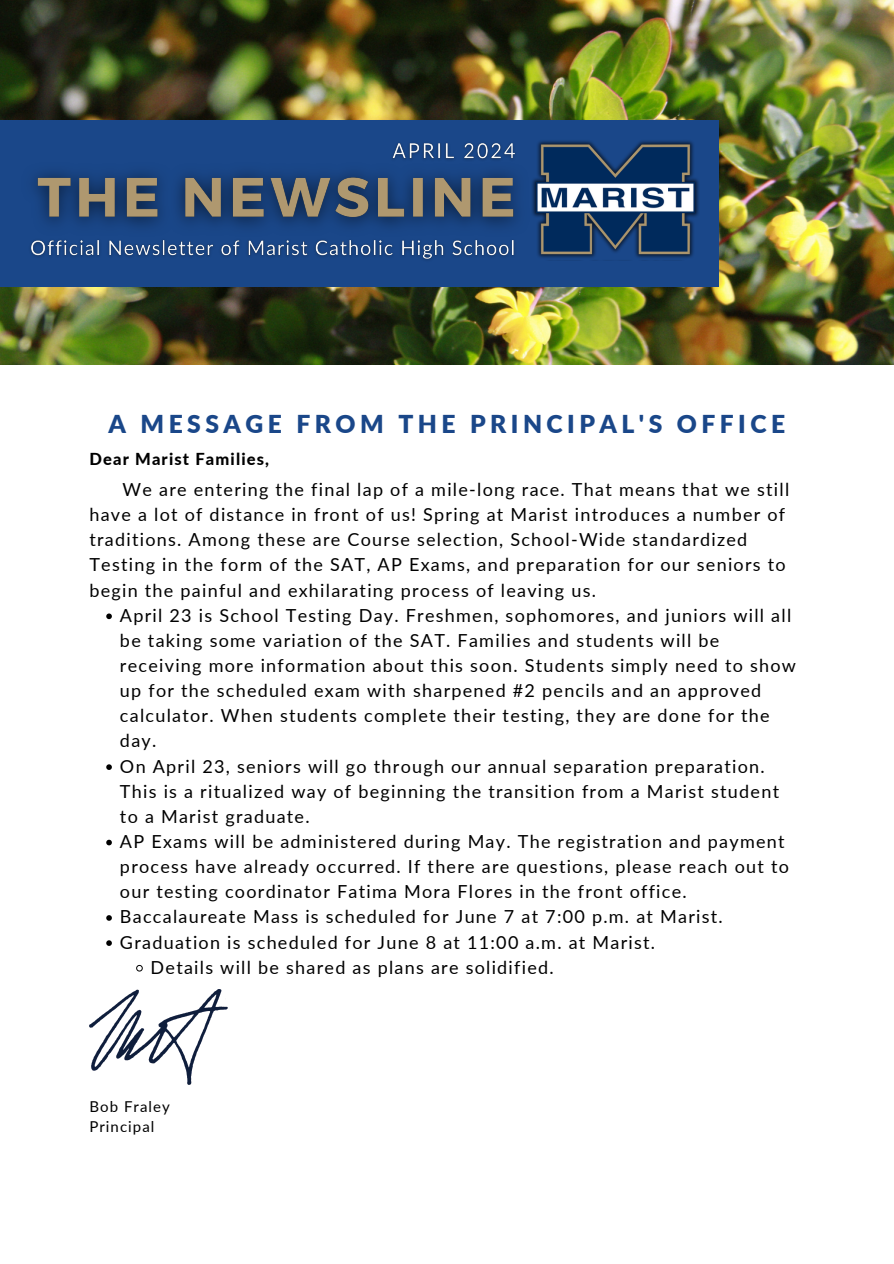
<style>
.page{position:relative;width:894px;height:1264px;background:#fff}
.page>*{position:absolute;margin:0;border:0;box-sizing:border-box;transform-origin:0 0}
.t1{font:900 24.6px "Lato";letter-spacing:.18em;color:#1a4789}
.t2{font:18px/25.2px "Lato";letter-spacing:.07em;color:#000}
.t3{font:800 16.5px "Lato";letter-spacing:.07em;color:#000}
.t4{font:15px/20.2px "Lato";letter-spacing:.07em;color:#000}
</style>
<div class="page">
<img style="left:0;top:0;width:893px;height:364px">
<div style="left:0;top:120px;width:718px;height:166px;background:#1a4789"></div>
<img style="left:34px;top:172px;width:484px;height:55px">
<img style="left:392px;top:143px;width:123px;height:17px">
<img style="left:30px;top:240px;width:485px;height:20px">
<img style="left:532px;top:141px;width:167px;height:117px">
<svg style="left:106px;top:613px;width:6px;height:6px"></svg>
<svg style="left:106px;top:764px;width:6px;height:6px"></svg>
<svg style="left:106px;top:839px;width:6px;height:6px"></svg>
<svg style="left:106px;top:915px;width:6px;height:5px"></svg>
<svg style="left:106px;top:940px;width:6px;height:5px"></svg>
<svg style="left:136px;top:965px;width:7px;height:6px"></svg>
<img style="left:89px;top:989px;width:139px;height:95px">
<p class="t1" style="left:108px;top:409px;width:678px">A MESSAGE FROM THE PRINCIPAL'S OFFICE</p>
<h2 class="t3" style="left:89px;top:449px;width:181px">Dear Marist Families,</h2>
<h2 class="t2" style="left:89px;top:476px;width:701px;text-indent:33px">We are entering the final lap of a mile-long race. That means that we still have a lot of distance in front of us! Spring at Marist introduces a number of traditions. Among these are Course selection, School-Wide standardized Testing in the form of the SAT, AP Exams, and preparation for our seniors to begin the painful and exhilarating process of leaving us.</h2>
<h4 class="t2" style="left:120px;top:602px;width:677px">April 23 is School Testing Day. Freshmen, sophomores, and juniors will all be taking some variation of the SAT. Families and students will be receiving more information about this soon. Students simply need to show up for the scheduled exam with sharpened #2 pencils and an approved calculator. When students complete their testing, they are done for the day.</h4>
<p class="t2" style="left:120px;top:753px;width:660px">On April 23, seniors will go through our annual separation preparation.<br>This is a ritualized way of beginning the transition from a Marist student to a Marist graduate.</p>
<p class="t2" style="left:120px;top:828px;width:670px">AP Exams will be administered during May. The registration and payment process have already occurred. If there are questions, please reach out to our testing coordinator Fatima Mora Flores in the front office.</p>
<p class="t2" style="left:120px;top:903px;width:604px">Baccalaureate Mass is scheduled for June 7 at 7:00 p.m. at Marist.</p>
<p class="t2" style="left:120px;top:929px;width:536px">Graduation is scheduled for June 8 at 11:00 a.m. at Marist.</p>
<p class="t2" style="left:150px;top:954px;width:404px">Details will be shared as plans are solidified.</p>
<p class="t4" style="left:89px;top:1095px;width:82px">Bob Fraley<br>Principal</p>
</div>
